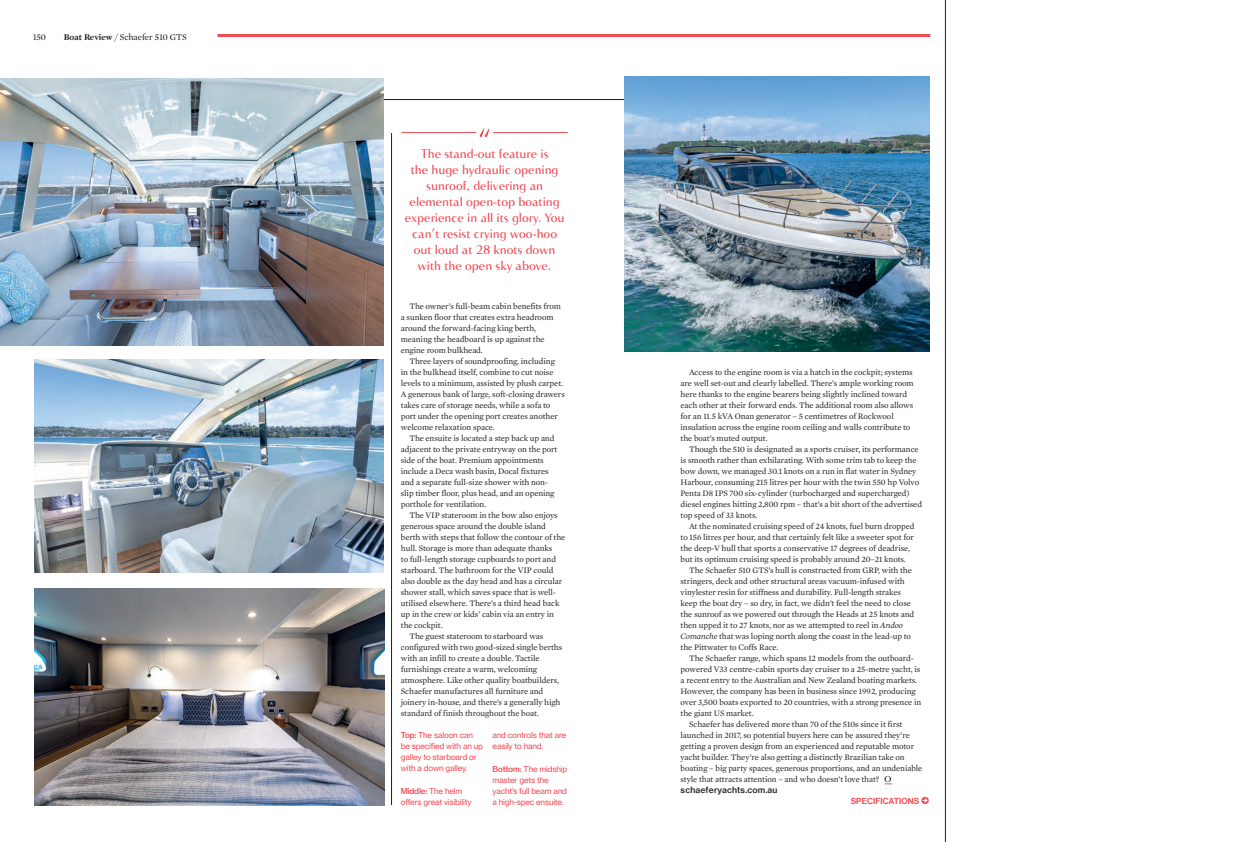
<style>
.page{position:relative;width:1248px;height:842px;background:#fff}
.page>*{position:absolute;margin:0;border:0;box-sizing:border-box;transform-origin:0 0}
.Ocean_StyleRed_Pull{font:500 12px/16px "Accent Graphic";color:#ef4b54;text-align:center}
.t1{font:9.1px "Myanmar MN";color:#231f20}
.t2{font:9px "Mercury Display";color:#231f20}
.t3{font:8.5px/11px "Mercury Text G1";letter-spacing:-.01em;color:#231f20}
.t4{font:8.5px "N Haas Grotesk TX Pro 65 Md";letter-spacing:.02em;color:#231f20}
.t5{font:8.5px "N Haas Grotesk DS Pro 65 Md";letter-spacing:.015em;color:#ef4b54}
.t6{font:8px/11px "N Haas Grotesk TX Pro 55 Rg";letter-spacing:-.02em;color:#ef4b54}
.s1{font-weight:700}
.s2{font-family:"N Haas Grotesk TX Pro 65 Md"}
.s3{font-style:italic}
</style>
<div class="page">
<svg style="left:921px;top:797px;width:7px;height:7px"></svg>
<hr style="left:945px;top:0;width:1px;height:842px;background:#231f20">
<img style="left:34px;top:360px;width:349px;height:212px">
<img style="left:34px;top:589px;width:350px;height:216px">
<hr style="left:391px;top:133px;width:1px;height:672px;background:#231f20">
<img style="left:624px;top:77px;width:305px;height:274px">
<img style="left:0;top:78px;width:384px;height:267px">
<svg style="left:479px;top:128px;width:10px;height:9px"></svg>
<hr style="left:401px;top:132px;width:75px;height:1px;background:#ef4b54">
<hr style="left:493px;top:132px;width:74px;height:1px;background:#ef4b54">
<hr style="left:217px;top:34px;width:713px;height:3px;background:#ef4b54">
<hr style="left:384px;top:99px;width:240px;height:1px;background:#231f20">
<p class="t2" style="left:33px;top:32px;width:14px">150</p>
<p class="t2" style="left:64px;top:32px;width:125px"><span class="s1">Boat Review /</span> Schaefer 510 GTS</p>
<p class="Ocean_StyleRed_Pull" style="left:405px;top:146px;width:161px">The stand-out feature is<br>the huge hydraulic opening sunroof, delivering an elemental open-top boating experience in all its glory. You can’t resist crying woo-hoo out loud at 28 knots down with the open sky above.</p>
<p class="t3" style="left:401px;top:301px;width:162px;text-indent:9px">The owner’s full-beam cabin benefits from a sunken floor that creates extra headroom around the forward-facing king berth, meaning the headboard is up against the engine room bulkhead.</p>
<p class="t3" style="left:401px;top:356px;width:165px;text-indent:8px">Three layers of soundproofing, including<br>in the bulkhead itself, combine to cut noise levels to a minimum, assisted by plush carpet.<br>A generous bank of large, soft-closing drawers takes care of storage needs, while a sofa to port under the opening port creates another welcome relaxation space.</p>
<p class="t3" style="left:401px;top:433px;width:158px;text-indent:8px">The ensuite is located a step back up and adjacent to the private entryway on the port side of the boat. Premium appointments include a Deca wash basin, Docal fixtures and a separate full-size shower with non&shy;slip timber floor, plus head, and an opening porthole for ventilation.</p>
<p class="t3" style="left:401px;top:510px;width:166px;text-indent:8px">The VIP stateroom in the bow also enjoys generous space around the double island berth with steps that follow the contour of the hull. Storage is more than adequate thanks<br>to full-length storage cupboards to port and starboard. The bathroom for the VIP could also double as the day head and has a circular shower stall, which saves space that is well&shy;utilised elsewhere. There’s a third head back up in the crew or kids’ cabin via an entry in the cockpit.</p>
<p class="t3" style="left:401px;top:631px;width:163px;text-indent:8px">The guest stateroom to starboard was configured with two good-sized single berths with an infill to create a double. Tactile furnishings create a warm, welcoming atmosphere. Like other quality boatbuilders, Schaefer manufactures all furniture and joinery in-house, and there’s a generally high standard of finish throughout the boat.</p>
<p class="t6" style="left:492px;top:730px;width:75px">and controls that are easily to hand.</p>
<p class="t6" style="left:492px;top:763px;width:76px"><span class="s2">Bottom:</span> The midship master gets the yacht’s full beam and a high-spec ensuite.</p>
<p class="t6" style="left:401px;top:730px;width:83px"><span class="s2">Top:</span> The saloon can be specified with an up galley to starboard or with a down galley.</p>
<p class="t6" style="left:401px;top:785px;width:72px"><span class="s2">Middle:</span> The helm offers great visibility</p>
<p class="t3" style="left:680px;top:367px;width:235px;text-indent:9px">Access to the engine room is via a hatch in the cockpit; systems are well set-out and clearly labelled. There’s ample working room here thanks to the engine bearers being slightly inclined toward each other at their forward ends. The additional room also allows for an 11.5 kVA Onan generator – 5 centimetres of Rockwool insulation across the engine room ceiling and walls contribute to the boat’s muted output.</p>
<p class="t3" style="left:680px;top:444px;width:243px;text-indent:8px">Though the 510 is designated as a sports cruiser, its performance is smooth rather than exhilarating. With some trim tab to keep the bow down, we managed 30.1 knots on a run in flat water in Sydney Harbour, consuming 215 litres per hour with the twin 550 hp Volvo Penta D8 IPS 700 six-cylinder (turbocharged and supercharged) diesel engines hitting 2,800 rpm – that’s a bit short of the advertised top speed of 33 knots.</p>
<p class="t3" style="left:680px;top:521px;width:235px;text-indent:8px">At the nominated cruising speed of 24 knots, fuel burn dropped to 156 litres per hour, and that certainly felt like a sweeter spot for the deep-V hull that sports a conservative 17 degrees of deadrise, but its optimum cruising speed is probably around 20–21 knots.</p>
<p class="t3" style="left:680px;top:565px;width:235px;text-indent:8px">The Schaefer 510 GTS’s hull is constructed from GRP, with the stringers, deck and other structural areas vacuum-infused with vinylester resin for stiffness and durability. Full-length strakes keep the boat dry – so dry, in fact, we didn’t feel the need to close the sunroof as we powered out through the Heads at 25 knots and then upped it to 27 knots, nor as we attempted to reel in <span class="s3">Andoo Comanche</span> that was loping north along the coast in the lead-up to the Pittwater to Coffs Race.</p>
<p class="t3" style="left:680px;top:653px;width:242px;text-indent:8px">The Schaefer range, which spans 12 models from the outboard&shy;powered V33 centre-cabin sports day cruiser to a 25-metre yacht, is a recent entry to the Australian and New Zealand boating markets.<br>However, the company has been in business since 1992, producing over 3,500 boats exported to 20 countries, with a strong presence in the giant US market.</p>
<p class="t3" style="left:680px;top:719px;width:243px;text-indent:8px">Schaefer has delivered more than 70 of the 510s since it first launched in 2017, so potential buyers here can be assured they’re getting a proven design from an experienced and reputable motor yacht builder. They’re also getting a distinctly Brazilian take on boating – big party spaces, generous proportions, and an undeniable style that attracts attention – and who doesn’t love that?</p>
<p class="t4" style="left:680px;top:785px;width:98px">schaeferyachts.com.au</p>
<p class="t1" style="left:884px;top:773px;width:9px">O</p>
<p class="t5" style="left:850px;top:796px;width:70px">SPECIFICATIONS</p>
</div>
